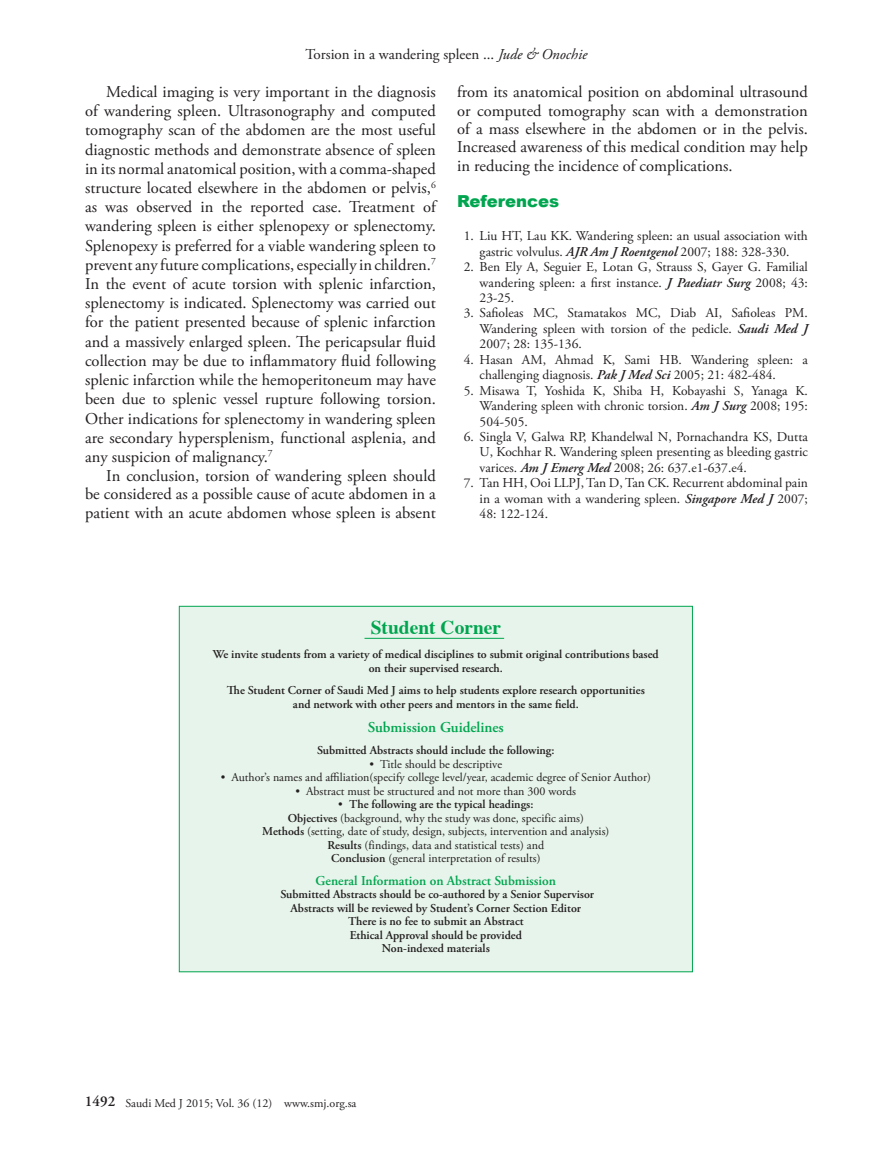
<style>
.page{position:relative;width:893px;height:1149px;background:#fff}
.page>*{position:absolute;margin:0;border:0;box-sizing:border-box;transform-origin:0 0}
.t1{font:700 19.5px "Times";color:#00a54f}
.t2{font:16.5px/19.2px "Adobe Garamond Pro";color:#231f20;text-align:justify}
.t3{font:900 16.5px "Arial";color:#00a54f}
.t4{font:15px "Adobe Garamond Pro";color:#231f20}
.t5{font:600 15px "Adobe Garamond Pro";color:#00a54f}
.t6{font:600 15px "Adobe Garamond Pro";color:#231f20}
.t7{font:13.5px/15.5px "Adobe Garamond Pro";color:#231f20;text-align:justify}
.t8{font:600 13.5px "Adobe Garamond Pro";color:#00a54f}
.t9{font:600 12px/13.5px "Adobe Garamond Pro";color:#231f20;text-align:center}
.t10{font:12px/13.5px "Adobe Garamond Pro";color:#231f20;text-align:center}
.s1{font-style:italic}
.s2{font-weight:600;font-style:italic}
.s3{font-weight:600}
</style>
<div class="page">
<div style="left:179px;top:606px;width:513px;height:365px;background:#e7f4eb"></div>
<hr style="left:364px;top:638px;width:140px;height:1px;background:#00a54f">
<p class="t4" style="left:306px;top:45px;width:283px">Torsion in a wandering spleen ... <span class="s1">Jude &amp; Onochie</span></p>
<p class="t2" style="left:85px;top:83px;width:352px;text-indent:21px">Medical imaging is very important in the diagnosis of wandering spleen. Ultrasonography and computed tomography scan of the abdomen are the most useful diagnostic methods and demonstrate absence of spleen in its normal anatomical position, with a comma-shaped structure located elsewhere in the abdomen or pelvis,<sup>6 </sup>as was observed in the reported case. Treatment of wandering spleen is either splenopexy or splenectomy.<br>Splenopexy is preferred for a viable wandering spleen to prevent any future complications, especially in children.<sup>7<br></sup>In the event of acute torsion with splenic infarction, splenectomy is indicated. Splenectomy was carried out for the patient presented because of splenic infarction and a massively enlarged spleen. The pericapsular fluid collection may be due to inflammatory fluid following splenic infarction while the hemoperitoneum may have been due to splenic vessel rupture following torsion.<br>Other indications for splenectomy in wandering spleen are secondary hypersplenism, functional asplenia, and any suspicion of malignancy.<sup>7</sup></p>
<p class="t2" style="left:85px;top:466px;width:352px;line-height:18.6px;text-indent:21px">In conclusion, torsion of wandering spleen should be considered as a possible cause of acute abdomen in a patient with an acute abdomen whose spleen is absent</p>
<p class="t2" style="left:457px;top:83px;width:352px;line-height:18.5px">from its anatomical position on abdominal ultrasound or computed tomography scan with a demonstration of a mass elsewhere in the abdomen or in the pelvis.<br>Increased awareness of this medical condition may help in reducing the incidence of complications.</p>
<p class="t3" style="left:457px;top:189px;width:104px">References</p>
<p class="t7" style="left:464px;top:228px;width:345px;text-align:center">1. Liu HT, Lau KK. Wandering spleen: an usual association with gastric volvulus. <span class="s2">AJR Am J Roentgenol</span> 2007; 188: 328-330.</p>
<p class="t7" style="left:480px;top:259px;width:330px;text-indent:-16px">2. Ben Ely A, Seguier E, Lotan G, Strauss S, Gayer G. Familial wandering spleen: a first instance. <span class="s2">J Paediatr Surg</span> 2008; 43:<br>23-25.</p>
<p class="t7" style="left:480px;top:306px;width:330px;text-indent:-16px">3. Safioleas MC, Stamatakos MC, Diab AI, Safioleas PM.<br>Wandering spleen with torsion of the pedicle. <span class="s2">Saudi Med J </span>2007; 28: 135-136.</p>
<p class="t7" style="left:480px;top:352px;width:330px;text-indent:-16px">4. Hasan AM, Ahmad K, Sami HB. Wandering spleen: a challenging diagnosis. <span class="s2">Pak J Med Sci</span> 2005; 21: 482-484.</p>
<p class="t7" style="left:480px;top:383px;width:330px;text-indent:-16px">5. Misawa T, Yoshida K, Shiba H, Kobayashi S, Yanaga K.<br>Wandering spleen with chronic torsion. <span class="s2">Am J Surg</span> 2008; 195:<br>504-505.</p>
<p class="t7" style="left:480px;top:429px;width:330px;text-indent:-16px">6. Singla V, Galwa RP, Khandelwal N, Pornachandra KS, Dutta U, Kochhar R. Wandering spleen presenting as bleeding gastric varices. <span class="s2">Am J Emerg Med</span> 2008; 26: 637.e1-637.e4.</p>
<p class="t7" style="left:480px;top:475px;width:330px;text-indent:-16px">7. Tan HH, Ooi LLPJ, Tan D, Tan CK. Recurrent abdominal pain in a woman with a wandering spleen. <span class="s2">Singapore Med J</span> 2007; 48: 122-124.</p>
<p class="t1" style="left:371px;top:614px;width:132px">Student Corner</p>
<p class="t9" style="left:213px;top:647px;width:447px">We invite students from a variety of medical disciplines to submit original contributions based on their supervised research.</p>
<p class="t9" style="left:227px;top:683px;width:419px">The Student Corner of Saudi Med J aims to help students explore research opportunities and network with other peers and mentors in the same field.</p>
<p class="t5" style="left:368px;top:718px;width:137px">Submission Guidelines</p>
<p class="t9" style="left:317px;top:743px;width:239px">Submitted Abstracts should include the following:</p>
<p class="t10" style="left:370px;top:757px;width:134px">• Title should be descriptive</p>
<p class="t10" style="left:221px;top:770px;width:432px">• Author’s names and affiliation(specify college level/year, academic degree of Senior Author)</p>
<p class="t10" style="left:296px;top:784px;width:282px">• Abstract must be structured and not more than 300 words</p>
<p class="t10" style="left:262px;top:797px;width:349px">• <span class="s3">The following are the typical headings:<br>Objectives</span> (background, why the study was done, specific aims)<br><span class="s3">Methods</span> (setting, date of study, design, subjects, intervention and analysis)<br><span class="s3">Results</span> (findings, data and statistical tests) and<br><span class="s3">Conclusion</span> (general interpretation of results)</p>
<p class="t8" style="left:316px;top:872px;width:242px">General Information on Abstract Submission</p>
<p class="t9" style="left:281px;top:887px;width:315px">Submitted Abstracts should be co-authored by a Senior Supervisor Abstracts will be reviewed by Student’s Corner Section Editor There is no fee to submit an Abstract<br>Ethical Approval should be provided<br>Non-indexed materials</p>
<p class="t6" style="left:85px;top:1092px;width:32px">1492</p>
<p class="t10" style="left:126px;top:1096px;width:232px">Saudi Med J 2015; Vol. 36 (12) www.smj.org.sa</p>
</div>
